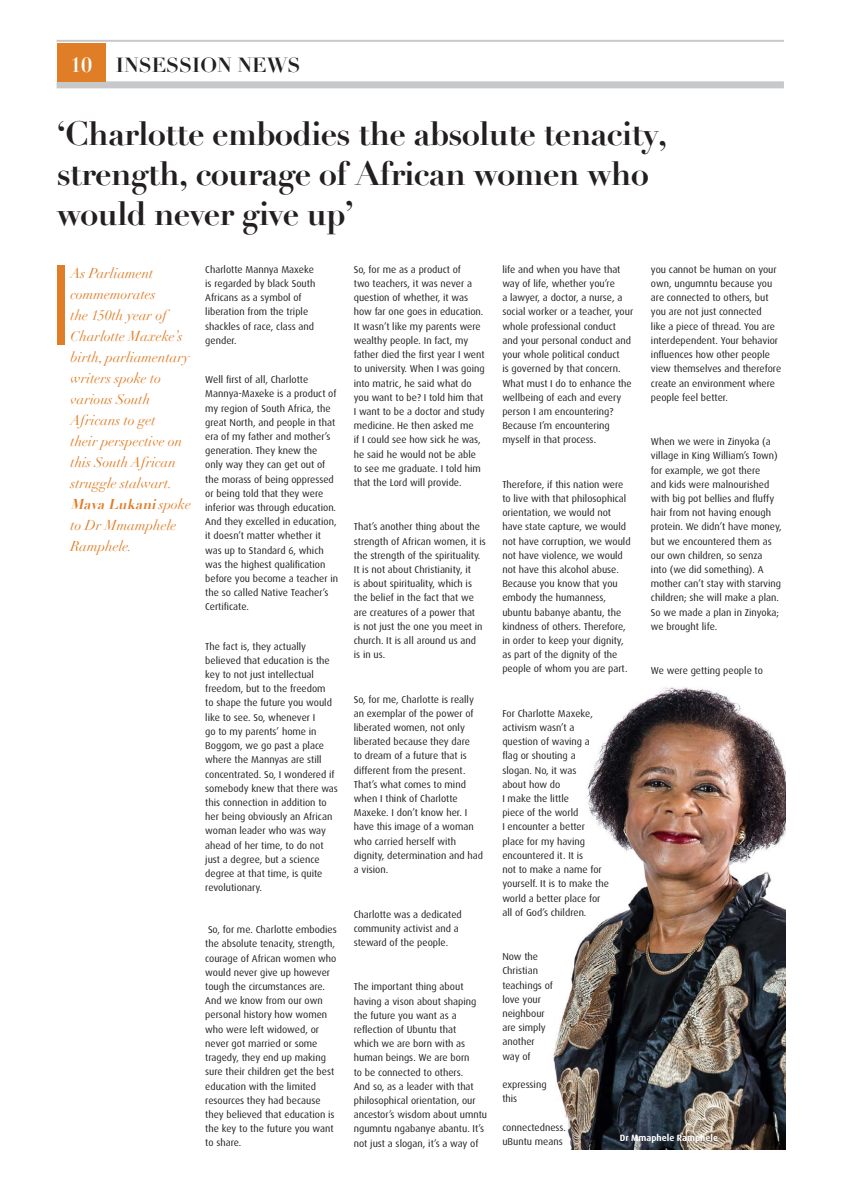
<style>
.page{position:relative;width:842px;height:1191px;background:#fff}
.page>*{position:absolute;margin:0;border:0;box-sizing:border-box;transform-origin:0 0}
.t1{font:700 33px/39.6px "Didot";letter-spacing:-.025em;color:#231f20}
.t2{font:700 20px "Didot";color:#231f20}
.t3{font:700 20px "Didot";color:#fff}
.t4{font:italic 14px/21px "Didot";color:#e07e27}
.t5{font:10px/14.2px "Dax";color:#231f20}
.t6{font:700 9.1px "Dax";color:#fff}
.s1{font-weight:700}
</style>
<div class="page">
<hr style="left:57px;top:40px;width:727px;height:2px;background:#c7c8ca">
<div style="left:57px;top:81px;width:727px;height:7px;background:#c7c8ca"></div>
<div style="left:58px;top:265px;width:7px;height:80px;background:#e07e27"></div>
<img style="left:553px;top:687px;width:232px;height:462px">
<div style="left:57px;top:43px;width:49px;height:38px;background:#e07e27"></div>
<p class="t3" style="left:70px;top:52px;width:24px">10</p>
<p class="t2" style="left:116px;top:52px;width:186px">INSESSION NEWS</p>
<p class="t1" style="left:57px;top:114px;width:612px">‘Charlotte embodies the absolute tenacity, strength, courage of African women who would never give up’</p>
<p class="t4" style="left:71px;top:263px;width:122px">As Parliament commemorates<br>the 150th year of<br>Charlotte Maxeke’s birth, parliamentary writers spoke to various South<br>Africans to get<br>their perspective on this South African struggle stalwart.<br><span class="s1">Mava Lukani</span>sp o k e to Dr Mmamphele<br>Ramphele.</p>
<p class="t5" style="left:502px;top:262px;width:132px">life and when you have that way of life, whether you’re<br>a lawyer, a doctor, a nurse, a social worker or a teacher, your whole professional conduct and your personal conduct and your whole political conduct<br>is governed by that concern.<br>What must I do to enhance the wellbeing of each and every person I am encountering?<br>Because I’m encountering myself in that process.</p>
<p class="t5" style="left:354px;top:262px;width:132px">So, for me as a product of<br>two teachers, it was never a question of whether, it was how far one goes in education.<br>It wasn’t like my parents were wealthy people. In fact, my father died the first year I went to university. When I was going into matric, he said what do you want to be? I told him that<br>I want to be a doctor and study medicine. He then asked me<br>if I could see how sick he was, he said he would not be able to see me graduate. I told him that the Lord will provide.</p>
<p class="t5" style="left:354px;top:520px;width:134px">That’s another thing about the strength of African women, it is the strength of the spirituality.<br>It is not about Christianity, it<br>is about spirituality, which is the belief in the fact that we are creatures of a power that<br>is not just the one you meet in church. It is all around us and<br>is in us.</p>
<p class="t5" style="left:354px;top:692px;width:131px">So, for me, Charlotte is really an exemplar of the power of liberated women, not only liberated because they dare<br>to dream of a future that is different from the present.<br>That’s what comes to mind when I think of Charlotte<br>Maxeke. I don’t know her. I have this image of a woman who carried herself with dignity, determination and had a vision.</p>
<p class="t5" style="left:354px;top:907px;width:110px">Charlotte was a dedicated community activist and a steward of the people.</p>
<p class="t5" style="left:354px;top:979px;width:135px">The important thing about having a vison about shaping the future you want as a reflection of Ubuntu that<br>which we are born with as human beings. We are born<br>to be connected to others.<br>And so, as a leader with that philosophical orientation, our ancestor’s wisdom about umntu ngumntu ngabanye abantu. It’s not just a slogan, it’s a way of</p>
<p class="t5" style="left:651px;top:262px;width:132px">you cannot be human on your own, ungumntu because you are connected to others, but you are not just connected<br>like a piece of thread. You are interdependent. Your behavior influences how other people view themselves and therefore create an environment where people feel better.</p>
<p class="t5" style="left:651px;top:435px;width:132px">When we were in Zinyoka (a village in King William’s Town) for example, we got there<br>and kids were malnourished with big pot bellies and fluffy hair from not having enough protein. We didn’t have money, but we encountered them as our own children, so senza<br>into (we did something). A mother can’t stay with starving children; she will make a plan.<br>So we made a plan in Zinyoka; we brought life.</p>
<p class="t5" style="left:651px;top:664px;width:114px">We were getting people to</p>
<p class="t5" style="left:205px;top:262px;width:112px">Charlotte Mannya Maxeke is regarded by black South<br>Africans as a symbol of liberation from the triple shackles of race, class and gender.</p>
<p class="t5" style="left:205px;top:373px;width:134px">Well first of all, Charlotte<br>Mannya-Maxeke is a product of my region of South Africa, the great North, and people in that era of my father and mother’s generation. They knew the<br>only way they can get out of the morass of being oppressed or being told that they were inferior was through education.<br>And they excelled in education, it doesn’t matter whether it was up to Standard 6, which was the highest qualification before you become a teacher in the so called Native Teacher’s<br>Certificate.</p>
<p class="t5" style="left:205px;top:639px;width:134px">The fact is, they actually believed that education is the key to not just intellectual freedom, but to the freedom<br>to shape the future you would like to see. So, whenever I<br>go to my parents’ home in<br>Boggom, we go past a place where the Mannyas are still concentrated. So, I wondered if somebody knew that there was this connection in addition to her being obviously an African woman leader who was way ahead of her time, to do not just a degree, but a science degree at that time, is quite revolutionary.</p>
<p class="t5" style="left:205px;top:922px;width:133px">So, for me. Charlotte embodies the absolute tenacity, strength, courage of African women who would never give up however tough the circumstances are.<br>And we know from our own personal history how women who were left widowed, or never got married or some tragedy, they end up making sure their children get the best education with the limited resources they had because they believed that education is the key to the future you want to share.</p>
<p class="t5" style="left:502px;top:477px;width:130px">Therefore, if this nation were to live with that philosophical orientation, we would not have state capture, we would not have corruption, we would not have violence, we would not have this alcohol abuse.<br>Because you know that you embody the humanness, ubuntu babanye abantu, the kindness of others. Therefore, in order to keep your dignity, as part of the dignity of the people of whom you are part.</p>
<p class="t5" style="left:502px;top:706px;width:108px">For Charlotte Maxeke, activism wasn’t a question of waving a<br>flag or shouting a<br>slogan. No, it was<br>about how do<br>I make the little<br>piece of the world<br>I encounter a better place for my having encountered it. It is<br>not to make a name for yourself. It is to make the world a better place for all of God’s children.</p>
<p class="t5" style="left:502px;top:949px;width:52px">Now the<br>Christian teachings of love your neighbour are simply another way of</p>
<p class="t5" style="left:502px;top:1077px;width:46px">expressing this</p>
<p class="t5" style="left:502px;top:1120px;width:65px">connectedness. uBuntu means</p>
<p class="t6" style="left:620px;top:1133px;width:100px">Dr Mmaphele Ramphele</p>
</div>
